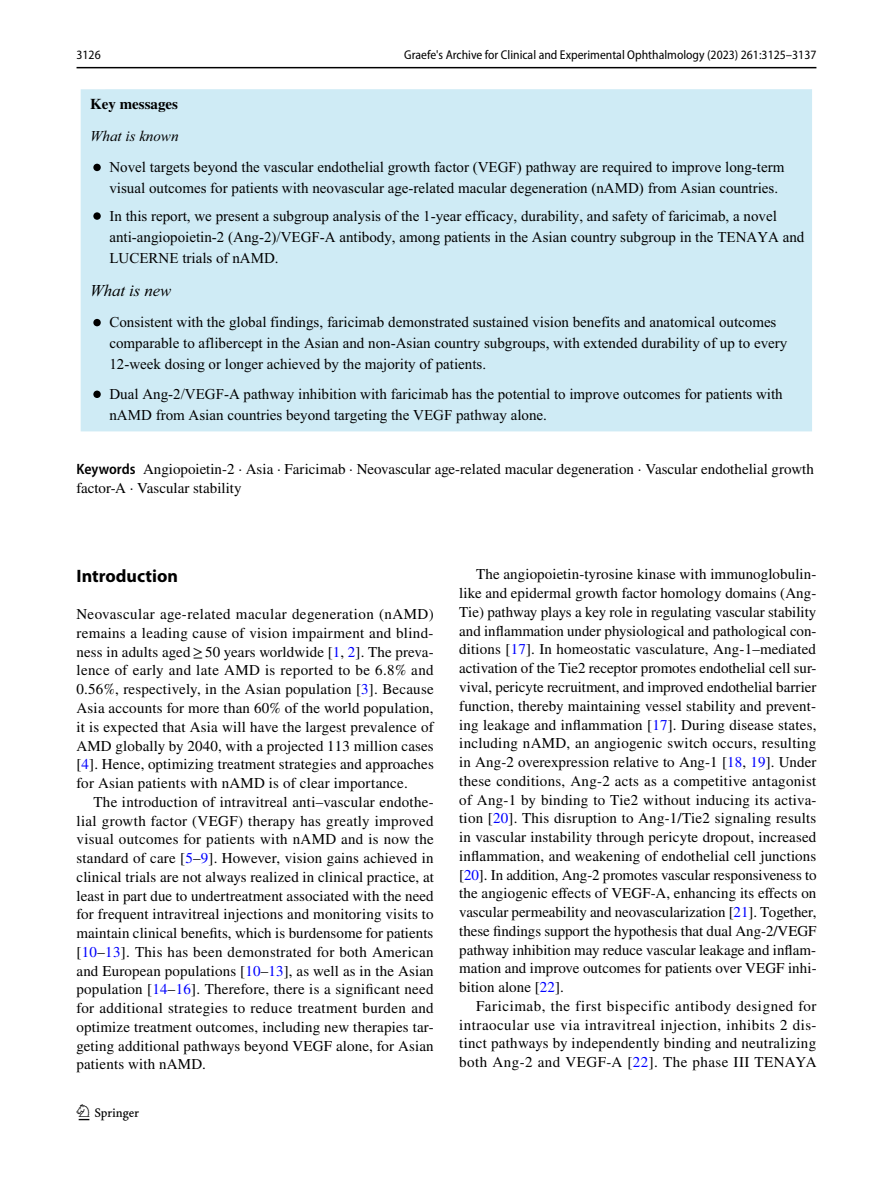
<style>
.page{position:relative;width:893px;height:1187px;background:#fff}
.page>*{position:absolute;margin:0;border:0;box-sizing:border-box;transform-origin:0 0}
.t1{font:22.5px "Springnew Regular 2";color:#000}
.t2{font:700 18px "Myriad Pro";color:#000}
.t3{font:italic 16.5px "Times New Roman";color:#000}
.t4{font:15px/18.8px "STIX";letter-spacing:.005em;color:#000;text-align:justify}
.t5{font:15px/21px "Times New Roman";color:#000}
.t6{font:700 15px "Times";color:#000}
.t7{font:italic 15px "Times New Roman";color:#000}
.t8{font:semi-condensed 12.75px "Myriad Pro";color:#000}
.s1{font-family:"Myriad Pro";font-weight:600;font-stretch:semi-condensed}
.s2{color:#00f}
</style>
<div class="page">
<hr style="left:77px;top:67px;width:739px;height:1px;background:#000">
<div style="left:81px;top:89px;width:731px;height:342px;background:#cfebf5"></div>
<svg style="left:93px;top:164px;width:8px;height:7px"></svg>
<svg style="left:93px;top:212px;width:8px;height:8px"></svg>
<svg style="left:93px;top:319px;width:8px;height:7px"></svg>
<svg style="left:93px;top:390px;width:8px;height:8px"></svg>
<p class="t8" style="left:77px;top:48px;width:26px">3126</p>
<p class="t8" style="left:404px;top:48px;width:414px">Graefe's Archive for Clinical and Experimental Ophthalmology (2023) 261:3125–3137</p>
<p class="t6" style="left:90px;top:95px;width:89px">Key messages</p>
<p class="t7" style="left:90px;top:126px;width:90px">What is known</p>
<p class="t5" style="left:109px;top:158px;width:676px">Novel targets beyond the vascular endothelial growth factor (VEGF) pathway are required to improve long-term visual outcomes for patients with neovascular age-related macular degeneration (nAMD) from Asian countries.</p>
<p class="t5" style="left:109px;top:207px;width:696px">In this report, we present a subgroup analysis of the 1-year efficacy, durability, and safety of faricimab, a novel anti-angiopoietin-2 (Ang-2)/VEGF-A antibody, among patients in the Asian country subgroup in the TENAYA and<br>LUCERNE trials of nAMD.</p>
<p class="t3" style="left:90px;top:279px;width:82px">What is new</p>
<p class="t5" style="left:109px;top:313px;width:679px">Consistent with the global findings, faricimab demonstrated sustained vision benefits and anatomical outcomes comparable to aflibercept in the Asian and non-Asian country subgroups, with extended durability of up to every<br>12-week dosing or longer achieved by the majority of patients.</p>
<p class="t5" style="left:109px;top:385px;width:675px">Dual Ang-2/VEGF-A pathway inhibition with faricimab has the potential to improve outcomes for patients with nAMD from Asian countries beyond targeting the VEGF pathway alone.</p>
<p class="t4" style="left:77px;top:461px;width:739px"><span class="s1">Keywords</span> Angiopoietin-2 · Asia · Faricimab · Neovascular age-related macular degeneration · Vascular endothelial growth factor-A · Vascular stability</p>
<p class="t2" style="left:77px;top:564px;width:103px">Introduction</p>
<p class="t4" style="left:77px;top:605px;width:359px">Neovascular age-related macular degeneration (nAMD) remains a leading cause of vision impairment and blind&shy;ness in adults aged≥50 years worldwide [<span class="s2">1</span>, <span class="s2">2</span>]. The preva&shy;lence of early and late AMD is reported to be 6.8% and 0.56%, respectively, in the Asian population [<span class="s2">3</span>]. Because Asia accounts for more than 60% of the world population, it is expected that Asia will have the largest prevalence of AMD globally by 2040, with a projected 113 million cases [<span class="s2">4</span>]. Hence, optimizing treatment strategies and approaches for Asian patients with nAMD is of clear importance.</p>
<p class="t4" style="left:77px;top:793px;width:359px;text-indent:17px">The introduction of intravitreal anti–vascular endothe&shy;lial growth factor (VEGF) therapy has greatly improved visual outcomes for patients with nAMD and is now the standard of care [<span class="s2">5</span>–<span class="s2">9</span>]. However, vision gains achieved in clinical trials are not always realized in clinical practice, at least in part due to undertreatment associated with the need for frequent intravitreal injections and monitoring visits to maintain clinical benefits, which is burdensome for patients [<span class="s2">10</span>–<span class="s2">13</span>]. This has been demonstrated for both American and European populations [<span class="s2">10</span>–<span class="s2">13</span>], as well as in the Asian population [<span class="s2">14</span>–<span class="s2">16</span>]. Therefore, there is a significant need for additional strategies to reduce treatment burden and optimize treatment outcomes, including new therapies tar&shy;geting additional pathways beyond VEGF alone, for Asian patients with nAMD.</p>
<h1 class="t1" style="left:79px;top:1104px;width:62px">1 3</h1>
<p class="t4" style="left:459px;top:566px;width:359px;text-indent:17px">The angiopoietin-tyrosine kinase with immunoglobulin&shy;like and epidermal growth factor homology domains (Ang-Tie) pathway plays a key role in regulating vascular stability and inflammation under physiological and pathological con&shy;ditions [<span class="s2">17</span>]. In homeostatic vasculature, Ang-1–mediated activation of the Tie2 receptor promotes endothelial cell sur&shy;vival, pericyte recruitment, and improved endothelial barrier function, thereby maintaining vessel stability and prevent&shy;ing leakage and inflammation [<span class="s2">17</span>]. During disease states, including nAMD, an angiogenic switch occurs, resulting in Ang-2 overexpression relative to Ang-1 [<span class="s2">18</span>, <span class="s2">19</span>]. Under these conditions, Ang-2 acts as a competitive antagonist of Ang-1 by binding to Tie2 without inducing its activa&shy;tion [<span class="s2">20</span>]. This disruption to Ang-1/Tie2 signaling results in vascular instability through pericyte dropout, increased inflammation, and weakening of endothelial cell junctions [<span class="s2">20</span>]. In addition, Ang-2 promotes vascular responsiveness to the angiogenic effects of VEGF-A, enhancing its effects on vascular permeability and neovascularization [<span class="s2">21</span>]. Together, these findings support the hypothesis that dual Ang-2/VEGF pathway inhibition may reduce vascular leakage and inflam&shy;mation and improve outcomes for patients over VEGF inhi&shy;bition alone [<span class="s2">22</span>].</p>
<p class="t4" style="left:459px;top:997px;width:359px;text-indent:17px">Faricimab, the first bispecific antibody designed for intraocular use via intravitreal injection, inhibits 2 dis&shy;tinct pathways by independently binding and neutralizing both Ang-2 and VEGF-A [<span class="s2">22</span>]. The phase III TENAYA</p>
</div>
